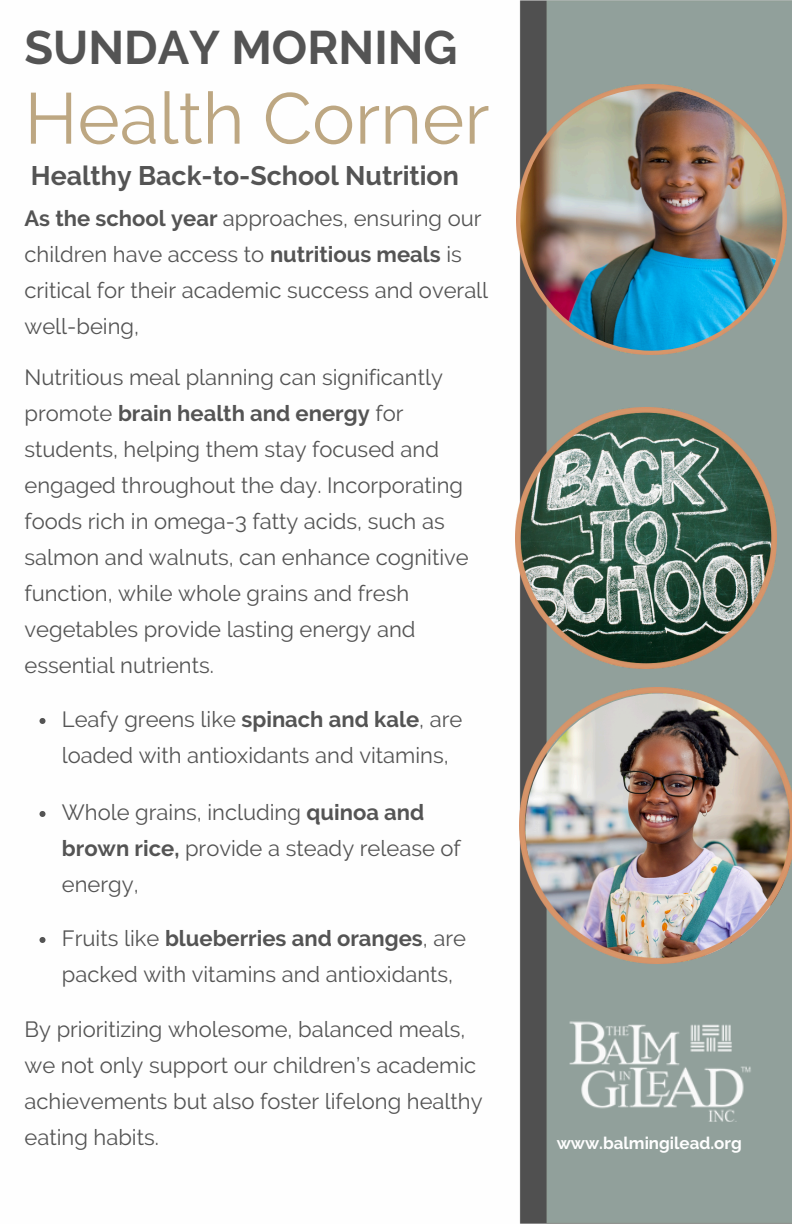
<style>
.page{position:relative;width:792px;height:1224px;background:#fff}
.page>*{position:absolute;margin:0;border:0;box-sizing:border-box;transform-origin:0 0}
.t1{font:72px "Raleway";color:#bda782}
.t2{font:700 46.8px "Raleway";color:#545454}
.t3{font:700 26.8px "Raleway";color:#545454}
.t4{font:22px/36px "Raleway";color:#545454}
.t5{font:700 17px "Raleway";color:#fefefe}
.s1{font-weight:700}
</style>
<div class="page">
<img style="left:519px;top:0;width:273px;height:1224px">
<img style="left:516px;top:84px;width:270px;height:270px">
<img style="left:566px;top:1020px;width:189px;height:102px">
<img style="left:520px;top:89px;width:262px;height:262px;border-radius:50%">
<img style="left:515px;top:408px;width:261px;height:261px">
<svg style="left:40px;top:718px;width:6px;height:6px"></svg>
<svg style="left:40px;top:811px;width:6px;height:6px"></svg>
<svg style="left:40px;top:937px;width:6px;height:6px"></svg>
<img style="left:519px;top:687px;width:273px;height:276px">
<p class="t2" style="left:25px;top:20px;width:434px">SUNDAY MORNING</p>
<p class="t1" style="left:25px;top:76px;width:467px">Health Corner</p>
<p class="t3" style="left:31px;top:160px;width:430px">Healthy Back-to-School Nutrition</p>
<p class="t4" style="left:25px;top:200px;width:465px"><span class="s1">As the school year</span> approaches, ensuring our children have access to <span class="s1">nutritious meals</span> is critical for their academic success and overall well-being,</p>
<p class="t4" style="left:25px;top:359px;width:446px">Nutritious meal planning can significantly promote <span class="s1">brain health and energy</span> for students, helping them stay focused and engaged throughout the day. Incorporating foods rich in omega-3 fatty acids, such as salmon and walnuts, can enhance cognitive function, while whole grains and fresh vegetables provide lasting energy and essential nutrients.</p>
<p class="t4" style="left:62px;top:701px;width:402px">Leafy greens like <span class="s1">spinach and kale</span>, are loaded with antioxidants and vitamins,</p>
<h4 class="t4" style="left:62px;top:794px;width:401px">Whole grains, including <span class="s1">quinoa and brown rice,</span> provide a steady release of energy,</h4>
<h3 class="t4" style="left:62px;top:920px;width:406px">Fruits like <span class="s1">blueberries and oranges</span>, are packed with vitamins and antioxidants,</h3>
<p class="t4" style="left:25px;top:1012px;width:460px">By prioritizing wholesome, balanced meals, we not only support our children’s academic achievements but also foster lifelong healthy eating habits.</p>
<p class="t5" style="left:557px;top:1133px;width:187px">www.balmingilead.org</p>
</div>
